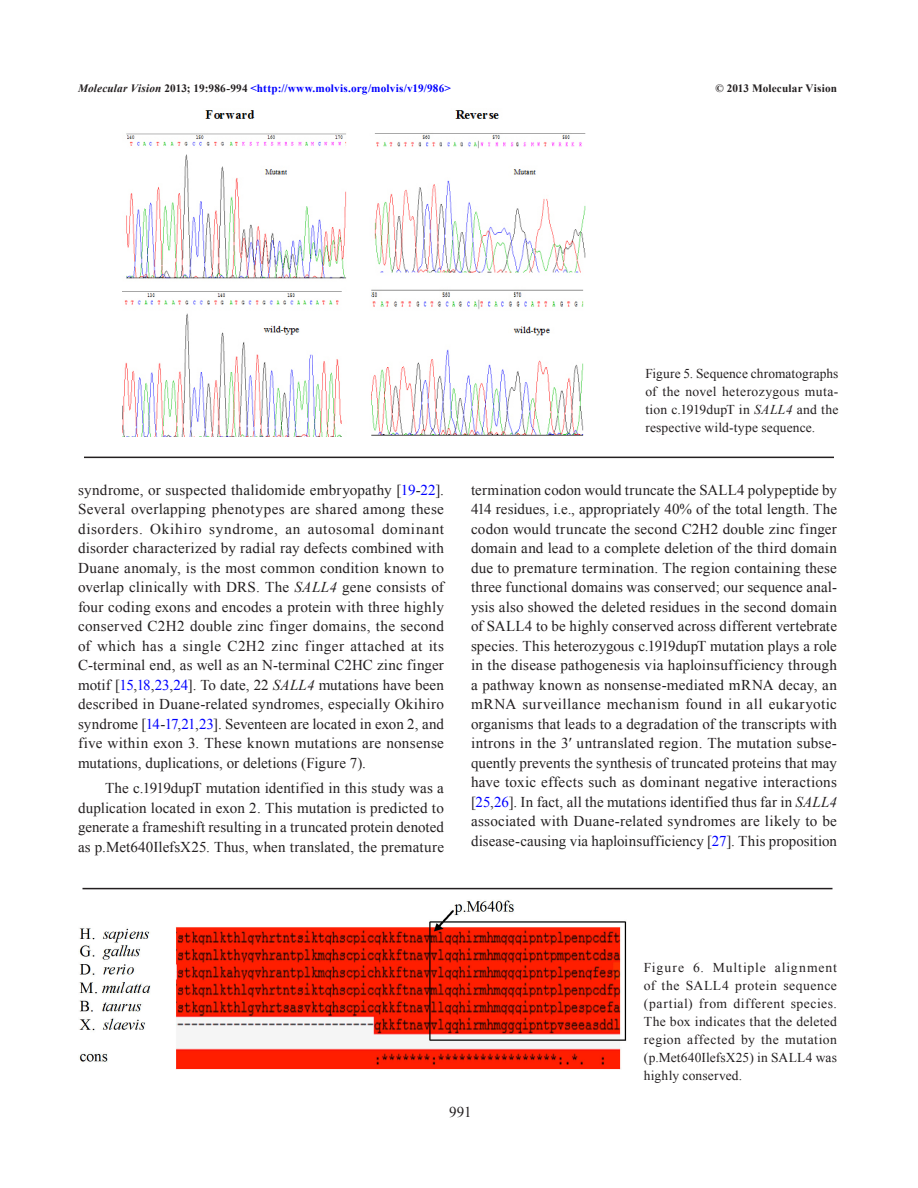
<style>
.page{position:relative;width:918px;height:1188px;background:#fff}
.page>*{position:absolute;margin:0;border:0;box-sizing:border-box;transform-origin:0 0}
.Para_Ind{font:15px/19.5px "Times New Roman";letter-spacing:.005em;color:#231f20;text-align:justify}
.Folio{font:15px "Times New Roman";color:#231f20}
.Fig_Caption{font:13.5px/18px "Times New Roman";letter-spacing:.015em;color:#231f20;text-align:justify}
.Header_Align_Left{font:700 11.25px "Times New Roman";letter-spacing:.015em;color:#00f}
.Header_Align_Right{font:700 11.25px "Times New Roman";letter-spacing:.015em;color:#231f20}
.s1{font-style:italic;color:#231f20}
.s2{color:#231f20}
.s3{color:#00f}
.s4{font-style:italic}
</style>
<div class="page">
<img style="left:122px;top:110px;width:464px;height:326px">
<hr style="left:84px;top:457px;width:750px;height:1px;background:#231f20">
<img style="left:79px;top:900px;width:548px;height:170px">
<hr style="left:82px;top:888px;width:750px;height:1px;background:#231f20">
<p class="Header_Align_Left" style="left:78px;top:80px;width:375px"><span class="s1">Molecular Vision</span> <span class="s2">2013; 19:986-994</span> &lt;http://www.molvis.org/molvis/v19/986&gt;</p>
<p class="Header_Align_Right" style="left:715px;top:80px;width:123px">© 2013 Molecular Vision</p>
<p class="Para_Ind" style="left:78px;top:480px;width:368px">syndrome, or suspected thalidomide embryopathy [<span class="s3">19</span>-<span class="s3">22</span>].<br>Several overlapping phenotypes are shared among these disorders. Okihiro syndrome, an autosomal dominant disorder characterized by radial ray defects combined with Duane anomaly, is the most common condition known to overlap clinically with DRS. The <span class="s4">SALL4</span> gene consists of four coding exons and encodes a protein with three highly conserved C2H2 double zinc finger domains, the second of which has a single C2H2 zinc finger attached at its C-terminal end, as well as an N-terminal C2HC zinc finger motif [<span class="s3">15</span>,<span class="s3">18</span>,<span class="s3">23</span>,<span class="s3">24</span>]. To date, 22 <span class="s4">SALL4</span> mutations have been described in Duane-related syndromes, especially Okihiro syndrome [<span class="s3">14</span>-<span class="s3">17</span>,<span class="s3">21</span>,<span class="s3">23</span>]. Seventeen are located in exon 2, and five within exon 3. These known mutations are nonsense mutations, duplications, or deletions (Figure 7).</p>
<p class="Para_Ind" style="left:78px;top:778px;width:368px;text-indent:27px">The c.1919dupT mutation identified in this study was a duplication located in exon 2. This mutation is predicted to generate a frameshift resulting in a truncated protein denoted as p.Met640IlefsX25. Thus, when translated, the premature</p>
<p class="Fig_Caption" style="left:645px;top:364px;width:195px">Figure 5. Sequence chromatographs of the novel heterozygous muta&shy;tion c.1919dupT in <span class="s4">SALL4</span> and the respective wild-type sequence.</p>
<p class="Para_Ind" style="left:471px;top:480px;width:368px">termination codon would truncate the SALL4 polypeptide by 414 residues, i.e., appropriately 40% of the total length. The codon would truncate the second C2H2 double zinc finger domain and lead to a complete deletion of the third domain due to premature termination. The region containing these three functional domains was conserved; our sequence anal&shy;ysis also showed the deleted residues in the second domain of SALL4 to be highly conserved across different vertebrate species. This heterozygous c.1919dupT mutation plays a role in the disease pathogenesis via haploinsufficiency through a pathway known as nonsense-mediated mRNA decay, an mRNA surveillance mechanism found in all eukaryotic organisms that leads to a degradation of the transcripts with introns in the 3′ untranslated region. The mutation subse&shy;quently prevents the synthesis of truncated proteins that may have toxic effects such as dominant negative interactions [<span class="s3">25</span>,<span class="s3">26</span>]. In fact, all the mutations identified thus far in <span class="s4">SALL4 </span>associated with Duane-related syndromes are likely to be disease-causing via haploinsufficiency [<span class="s3">27</span>]. This proposition</p>
<p class="Fig_Caption" style="left:644px;top:958px;width:195px">Figure 6. Multiple alignment of the SALL4 protein sequence (partial) from different species.<br>The box indicates that the deleted region affected by the mutation (p.Met640IlefsX25) in SALL4 was highly conserved.</p>
<p class="Folio" style="left:449px;top:1102px;width:24px">991</p>
</div>
